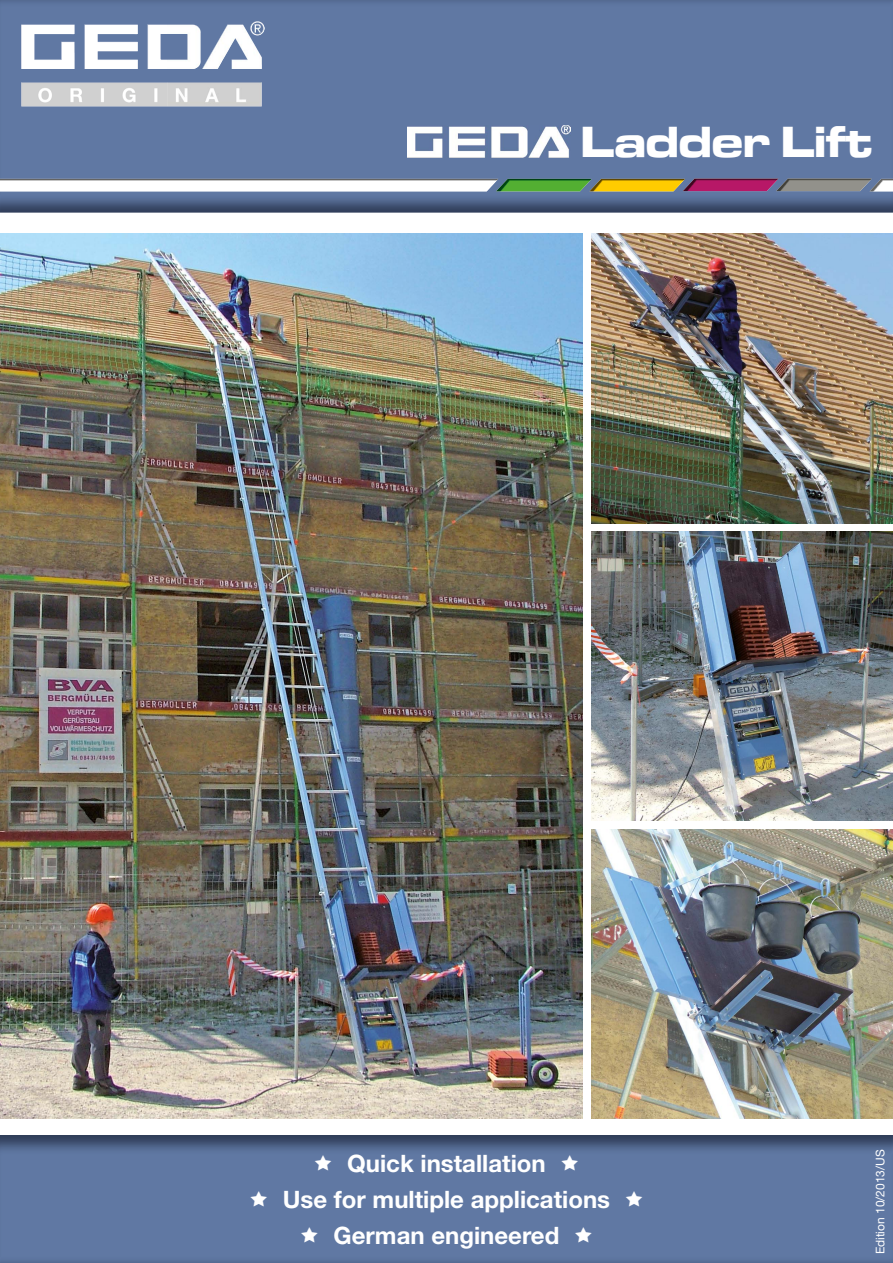
<style>
.page{position:relative;width:893px;height:1263px;background:#fff}
.page>*{position:absolute;margin:0;border:0;box-sizing:border-box;transform-origin:0 0}
.t1{font:700 45px "Micro";color:#fff}
.t2{font:700 24px/36px "Helvetica Neue LT Std";color:#fff;text-align:center}
.t3{font:12px "Helvetica Neue LT Std";color:#fff}
</style>
<div class="page">
<img style="left:0;top:1135px;width:893px;height:128px">
<img style="left:0;top:0;width:893px;height:213px">
<img style="left:21px;top:25px;width:146px;height:81px">
<img style="left:250px;top:21px;width:15px;height:14px">
<img style="left:685px;top:179px;width:91px;height:12px">
<img style="left:0;top:179px;width:496px;height:12px">
<img style="left:496px;top:179px;width:93px;height:12px">
<img style="left:589px;top:179px;width:96px;height:12px">
<img style="left:776px;top:179px;width:93px;height:12px">
<img style="left:869px;top:179px;width:24px;height:12px">
<img style="left:0;top:234px;width:583px;height:884px">
<img style="left:591px;top:234px;width:302px;height:289px">
<img style="left:591px;top:531px;width:302px;height:290px">
<img style="left:591px;top:830px;width:302px;height:288px">
<img style="left:407px;top:125px;width:163px;height:32px">
<svg style="left:315px;top:1155px;width:16px;height:16px"></svg>
<svg style="left:562px;top:1155px;width:16px;height:16px"></svg>
<svg style="left:251px;top:1191px;width:16px;height:16px"></svg>
<svg style="left:626px;top:1191px;width:16px;height:16px"></svg>
<svg style="left:301px;top:1227px;width:17px;height:16px"></svg>
<svg style="left:575px;top:1227px;width:17px;height:16px"></svg>
<h1 class="t1" style="left:581px;top:112px;width:293px">Ladder Lift</h1>
<p class="t2" style="left:283px;top:1145px;width:329px">Quick installation<br>Use for multiple applications<br>German engineered</p>
<p class="t3" style="left:873px;top:1254px;width:106px;rotate:-90deg">Edition 10/2013/US</p>
</div>
